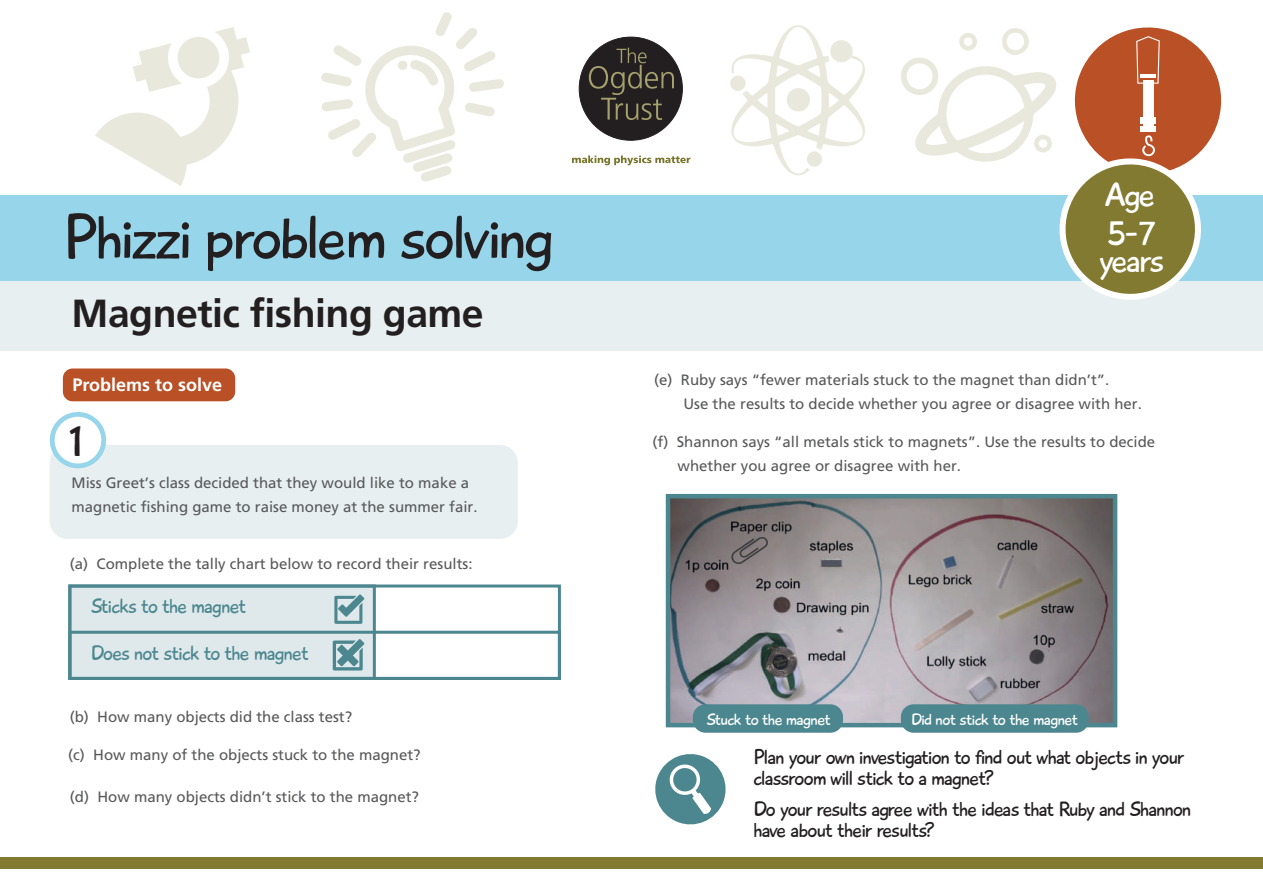
<style>
.page{position:relative;width:1263px;height:893px;background:#fff}
.page>*{position:absolute;margin:0;border:0;box-sizing:border-box;transform-origin:0 0}
.t1{font:63px "Playtime With Hot Toddies";letter-spacing:-.03em;color:#231f20}
.t2{font:44.55px "Playtime With Hot Toddies";color:#231f20}
.t3{font:700 39.15px "Frutiger";letter-spacing:-.015em;color:#231f20}
.t4{font:34.5px/38.4px "Playtime With Hot Toddies";letter-spacing:-.06em;color:#fff}
.t5{font:21px/21px "Playtime With Hot Toddies";letter-spacing:-.03em;color:#231f20}
.t6{font:21px "Playtime With Hot Toddies";letter-spacing:-.03em;color:#4c878f}
.t7{font:700 18px "Frutiger";color:#fff}
.t8{font:16.5px "Playtime With Hot Toddies";letter-spacing:-.03em;color:#fff}
.t9{font:15px/24px "Frutiger";color:#57585a}
</style>
<div class="page">
<div style="left:50px;top:445px;width:468px;height:94px;background:#e7eff0;border-radius:18px"></div>
<div style="left:63px;top:368px;width:172px;height:33px;background:#ba5025;border-radius:10px"></div>
<div style="left:0;top:266px;width:1263px;height:85px;background:#e7eff0"></div>
<div style="left:0;top:195px;width:1263px;height:85px;background:#97d5ea"></div>
<svg style="left:95px;top:27px;width:155px;height:159px"></svg>
<div style="left:579px;top:37px;width:103px;height:103px;background:#231f20;border-radius:50%"></div>
<svg style="left:589px;top:48px;width:85px;height:72px"></svg>
<svg style="left:572px;top:155px;width:118px;height:10px"></svg>
<svg style="left:731px;top:25px;width:134px;height:150px"></svg>
<div style="left:730px;top:76px;width:16px;height:15px;background:#e9e8dc;border-radius:50%"></div>
<div style="left:807px;top:151px;width:15px;height:16px;background:#e9e8dc;border-radius:50%"></div>
<div style="left:787px;top:88px;width:23px;height:24px;background:#e9e8dc;border-radius:50%"></div>
<svg style="left:321px;top:12px;width:183px;height:170px"></svg>
<div style="left:0;top:857px;width:1263px;height:12px;background:#817a30"></div>
<svg style="left:49px;top:412px;width:58px;height:57px"></svg>
<img style="left:671px;top:499px;width:441px;height:223px">
<div style="left:70px;top:586px;width:304px;height:92px;background:#dfe9eb"></div>
<div style="left:68px;top:631px;width:493px;height:49px;border:3px solid #4c878f"></div>
<div style="left:68px;top:584px;width:308px;height:96px;border:3px solid #4c878f"></div>
<svg style="left:655px;top:754px;width:71px;height:71px"></svg>
<svg style="left:333px;top:639px;width:31px;height:31px"></svg>
<svg style="left:334px;top:594px;width:30px;height:30px"></svg>
<div style="left:666px;top:494px;width:451px;height:233px;border:4px solid #4c878f"></div>
<svg style="left:731px;top:536px;width:37px;height:29px"></svg>
<div style="left:693px;top:704px;width:150px;height:29px;background:#4c878f;border-radius:13px"></div>
<div style="left:901px;top:704px;width:188px;height:29px;background:#4c878f;border-radius:13px"></div>
<svg style="left:901px;top:27px;width:334px;height:273px"></svg>
<h1 class="t1" style="left:63px;top:199px;width:493px">Phizzi problem solving</h1>
<h3 class="t3" style="left:72px;top:290px;width:414px">Magnetic fishing game</h3>
<p class="t7" style="left:72px;top:374px;width:151px">Problems to solve</p>
<h2 class="t2" style="left:69px;top:414px;width:14px">1</h2>
<p class="t9" style="left:72px;top:470px;width:407px">Miss Greet’s class decided that they would like to make a magnetic fishing game to raise money at the summer fair.</p>
<p class="t9" style="left:70px;top:551px;width:404px">(a) Complete the tally chart below to record their results:</p>
<h3 class="t6" style="left:91px;top:593px;width:157px">Sticks to the magnet</h3>
<h3 class="t6" style="left:91px;top:640px;width:219px">Does not stick to the magnet</h3>
<p class="t9" style="left:70px;top:705px;width:284px">(b) How many objects did the class test?</p>
<p class="t9" style="left:68px;top:743px;width:354px">(c) How many of the objects stuck to the magnet?</p>
<p class="t9" style="left:70px;top:785px;width:351px">(d) How many objects didn’t stick to the magnet?</p>
<h3 class="t4" style="left:1105px;top:176px;width:52px">Age<br>5-7</h3>
<h3 class="t4" style="left:1099px;top:242px;width:67px">years</h3>
<p class="t9" style="left:683px;top:368px;width:460px;text-indent:-29px">(e) Ruby says “fewer materials stuck to the magnet than didn’t”.<br>Use the results to decide whether you agree or disagree with her.</p>
<p class="t9" style="left:678px;top:430px;width:479px;text-indent:-25px">(f) Shannon says “all metals stick to magnets”. Use the results to decide whether you agree or disagree with her.</p>
<p class="t8" style="left:706px;top:709px;width:126px">Stuck to the magnet</p>
<p class="t8" style="left:911px;top:709px;width:168px">Did not stick to the magnet</p>
<h3 class="t5" style="left:753px;top:747px;width:433px">Plan your own investigation to find out what objects in your classroom will stick to a magnet?</h3>
<h3 class="t5" style="left:753px;top:798px;width:439px">Do your results agree with the ideas that Ruby and Shannon have about their results?</h3>
</div>
